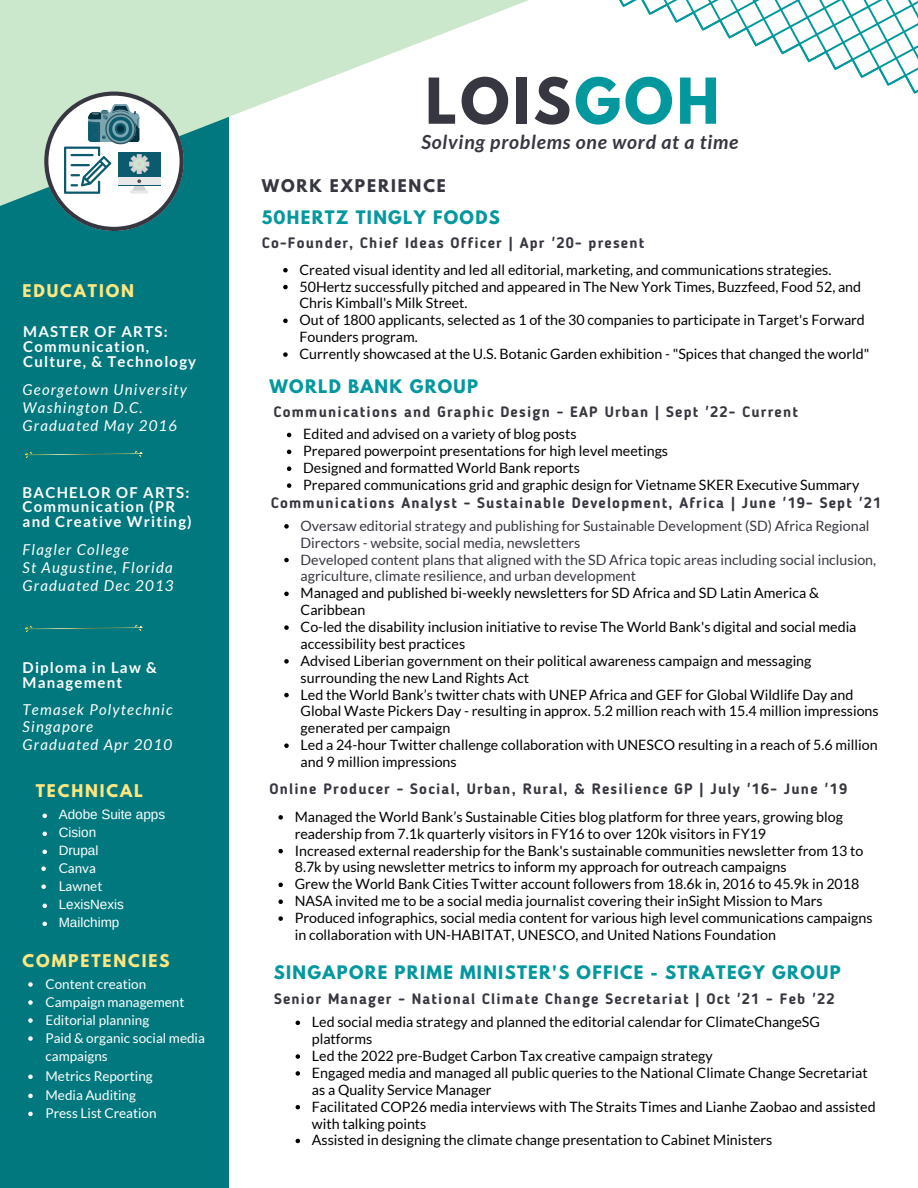
<style>
.page{position:relative;width:918px;height:1188px;background:#fff}
.page>*{position:absolute;margin:0;border:0;box-sizing:border-box;transform-origin:0 0}
.t1{font:700 55.95px "League Spartan";letter-spacing:.06em;color:#373741}
.t2{font:italic 700 19.5px "Lato";letter-spacing:.04em;color:#373741}
.t3{font:700 16.5px "League Spartan";letter-spacing:.08em;color:#03989e}
.t4{font:700 15.6px "League Spartan";letter-spacing:.12em;color:#ffe680}
.t5{font:700 15.6px "League Spartan";letter-spacing:.12em;color:#373741}
.t6{font:700 15px "Blogger Sans";letter-spacing:.08em;color:#373741}
.t7{font:italic 15px/18px "Lato";letter-spacing:.08em;color:#fff}
.t8{font:700 15px/14.7px "Lato";letter-spacing:.08em;color:#fff}
.t9{font:14.25px/16.8px "Lato";color:#000}
.t10{font:14.25px/16.8px "Lato";color:#373741}
.t11{font:13.5px/18px "Lato";color:#fff}
.t12{font:13.5px/18px "Arimo";color:#fff}
.s1{color:#03989e}
</style>
<div class="page">
<div style="left:0;top:0;width:229px;height:1188px;background:#01787d"></div>
<svg style="left:876px;top:0;width:42px;height:94px"></svg>
<svg style="left:0;top:0;width:876px;height:290px"></svg>
<svg style="left:44px;top:92px;width:140px;height:139px;background:#a6c1c2"></svg>
<svg style="left:25px;top:450px;width:118px;height:8px"></svg>
<svg style="left:284px;top:524px;width:5px;height:5px"></svg>
<svg style="left:284px;top:558px;width:5px;height:4px"></svg>
<svg style="left:284px;top:592px;width:5px;height:4px"></svg>
<svg style="left:284px;top:625px;width:5px;height:5px"></svg>
<svg style="left:284px;top:659px;width:5px;height:5px"></svg>
<svg style="left:284px;top:693px;width:5px;height:4px"></svg>
<svg style="left:284px;top:743px;width:5px;height:5px"></svg>
<svg style="left:278px;top:815px;width:5px;height:5px"></svg>
<svg style="left:278px;top:849px;width:5px;height:4px"></svg>
<svg style="left:278px;top:883px;width:5px;height:4px"></svg>
<svg style="left:278px;top:899px;width:5px;height:5px"></svg>
<svg style="left:278px;top:916px;width:5px;height:5px"></svg>
<svg style="left:25px;top:625px;width:118px;height:7px"></svg>
<svg style="left:296px;top:1021px;width:4px;height:4px"></svg>
<svg style="left:296px;top:1054px;width:4px;height:5px"></svg>
<svg style="left:296px;top:1071px;width:4px;height:5px"></svg>
<svg style="left:296px;top:1105px;width:4px;height:4px"></svg>
<svg style="left:296px;top:1139px;width:4px;height:4px"></svg>
<svg style="left:28px;top:982px;width:5px;height:5px"></svg>
<svg style="left:28px;top:1000px;width:5px;height:5px"></svg>
<svg style="left:28px;top:1018px;width:5px;height:5px"></svg>
<svg style="left:28px;top:1036px;width:5px;height:5px"></svg>
<svg style="left:28px;top:1075px;width:5px;height:4px"></svg>
<svg style="left:28px;top:1094px;width:5px;height:4px"></svg>
<svg style="left:28px;top:1112px;width:5px;height:4px"></svg>
<svg style="left:42px;top:814px;width:5px;height:4px"></svg>
<svg style="left:42px;top:832px;width:5px;height:4px"></svg>
<svg style="left:42px;top:850px;width:5px;height:4px"></svg>
<svg style="left:41px;top:866px;width:5px;height:5px"></svg>
<svg style="left:41px;top:884px;width:5px;height:5px"></svg>
<svg style="left:42px;top:904px;width:5px;height:4px"></svg>
<svg style="left:42px;top:922px;width:5px;height:4px"></svg>
<svg style="left:283px;top:268px;width:5px;height:4px"></svg>
<svg style="left:283px;top:285px;width:5px;height:4px"></svg>
<svg style="left:283px;top:319px;width:5px;height:4px"></svg>
<svg style="left:283px;top:352px;width:5px;height:5px"></svg>
<svg style="left:287px;top:433px;width:4px;height:4px"></svg>
<svg style="left:287px;top:450px;width:4px;height:4px"></svg>
<svg style="left:287px;top:466px;width:4px;height:5px"></svg>
<svg style="left:287px;top:483px;width:4px;height:5px"></svg>
<p class="t4" style="left:23px;top:283px;width:113px">EDUCATION</p>
<p class="t8" style="left:23px;top:324px;width:174px">MASTER OF ARTS:<br>Communication,<br>Culture, &amp; Technology</p>
<p class="t7" style="left:23px;top:380px;width:166px">Georgetown University<br>Washington D.C.<br>Graduated May 2016</p>
<p class="t8" style="left:23px;top:485px;width:171px">BACHELOR OF ARTS:<br>Communication (PR and Creative Writing)</p>
<p class="t7" style="left:23px;top:540px;width:152px">Flagler College<br>St Augustine, Florida<br>Graduated Dec 2013</p>
<p class="t8" style="left:23px;top:660px;width:136px">Diploma in Law &amp;<br>Management</p>
<p class="t7" style="left:23px;top:701px;width:152px;line-height:17.4px">Temasek Polytechnic<br>Singapore<br>Graduated Apr 2010</p>
<p class="t4" style="left:36px;top:783px;width:109px">TECHNICAL</p>
<p class="t12" style="left:59px;top:806px;width:108px">Adobe Suite apps<br>Cision<br>Drupal</p>
<p class="t11" style="left:59px;top:859px;width:45px">Canva<br>Lawnet</p>
<p class="t12" style="left:59px;top:896px;width:67px">LexisNexis<br>Mailchimp</p>
<p class="t4" style="left:23px;top:953px;width:149px">COMPETENCIES</p>
<p class="t11" style="left:46px;top:975px;width:161px">Content creation<br>Campaign management<br>Editorial planning<br>Paid &amp; organic social media campaigns</p>
<p class="t11" style="left:46px;top:1067px;width:113px;line-height:18.6px">Metrics Reporting<br>Media Auditing<br>Press List Creation</p>
<h1 class="t1" style="left:425px;top:73px;width:296px">LOIS<span class="s1">GOH</span></h1>
<h2 class="t2" style="left:422px;top:130px;width:319px">Solving problems one word at a time</h2>
<p class="t5" style="left:262px;top:178px;width:186px">WORK EXPERIENCE</p>
<p class="t3" style="left:262px;top:209px;width:240px">50HERTZ TINGLY FOODS</p>
<p class="t6" style="left:262px;top:237px;width:384px">Co-Founder, Chief Ideas Officer | Apr '20- present</p>
<p class="t9" style="left:300px;top:261px;width:571px">Created visual identity and led all editorial, marketing, and communications strategies.<br>50Hertz successfully pitched and appeared in The New York Times, Buzzfeed, Food 52, and Chris Kimball's Milk Street.<br>Out of 1800 applicants, selected as 1 of the 30 companies to participate in Target's Forward Founders program.<br>Currently showcased at the U.S. Botanic Garden exhibition - "Spices that changed the world"</p>
<p class="t3" style="left:269px;top:378px;width:210px">WORLD BANK GROUP</p>
<p class="t6" style="left:274px;top:406px;width:526px">Communications and Graphic Design - EAP Urban | Sept '22- Current</p>
<p class="t9" style="left:303px;top:426px;width:558px">Edited and advised on a variety of blog posts<br>Prepared powerpoint presentations for high level meetings<br>Designed and formatted World Bank reports<br>Prepared communications grid and graphic design for Vietname SKER Executive Summary</p>
<p class="t6" style="left:271px;top:497px;width:612px">Communications Analyst - Sustainable Development, Africa | June '19- Sept '21</p>
<p class="t10" style="left:301px;top:517px;width:577px">Oversaw editorial strategy and publishing for Sustainable Development (SD) Africa Regional Directors - website, social media, newsletters<br>Developed content plans that aligned with the SD Africa topic areas including social inclusion, agriculture, climate resilience, and urban development</p>
<p class="t9" style="left:301px;top:584px;width:580px">Managed and published bi-weekly newsletters for SD Africa and SD Latin America &amp; Caribbean<br>Co-led the disability inclusion initiative to revise The World Bank's digital and social media accessibility best practices<br>Advised Liberian government on their political awareness campaign and messaging surrounding the new Land Rights Act<br>Led the World Bank’s twitter chats with UNEP Africa and GEF for Global Wildlife Day and Global Waste Pickers Day - resulting in approx. 5.2 million reach with 15.4 million impressions generated per campaign<br>Led a 24-hour Twitter challenge collaboration with UNESCO resulting in a reach of 5.6 million and 9 million impressions</p>
<p class="t6" style="left:269px;top:783px;width:579px">Online Producer - Social, Urban, Rural, &amp; Resilience GP | July '16- June '19</p>
<p class="t9" style="left:295px;top:808px;width:579px">Managed the World Bank’s Sustainable Cities blog platform for three years, growing blog readership from 7.1k quarterly visitors in FY16 to over 120k visitors in FY19<br>Increased external readership for the Bank's sustainable communities newsletter from 13 to 8.7k by using newsletter metrics to inform my approach for outreach campaigns<br>Grew the World Bank Cities Twitter account followers from 18.6k in, 2016 to 45.9k in 2018<br>NASA invited me to be a social media journalist covering their inSight Mission to Mars Produced infographics, social media content for various high level communications campaigns in collaboration with UN-HABITAT, UNESCO, and United Nations Foundation</p>
<p class="t3" style="left:274px;top:964px;width:568px">SINGAPORE PRIME MINISTER'S OFFICE - STRATEGY GROUP</p>
<p class="t6" style="left:274px;top:993px;width:562px">Senior Manager - National Climate Change Secretariat | Oct '21 - Feb '22</p>
<p class="t9" style="left:312px;top:1013px;width:565px">Led social media strategy and planned the editorial calendar for ClimateChangeSG platforms<br>Led the 2022 pre-Budget Carbon Tax creative campaign strategy<br>Engaged media and managed all public queries to the National Climate Change Secretariat as a Quality Service Manager<br>Facilitated COP26 media interviews with The Straits Times and Lianhe Zaobao and assisted with talking points<br>Assisted in designing the climate change presentation to Cabinet Ministers</p>
</div>
